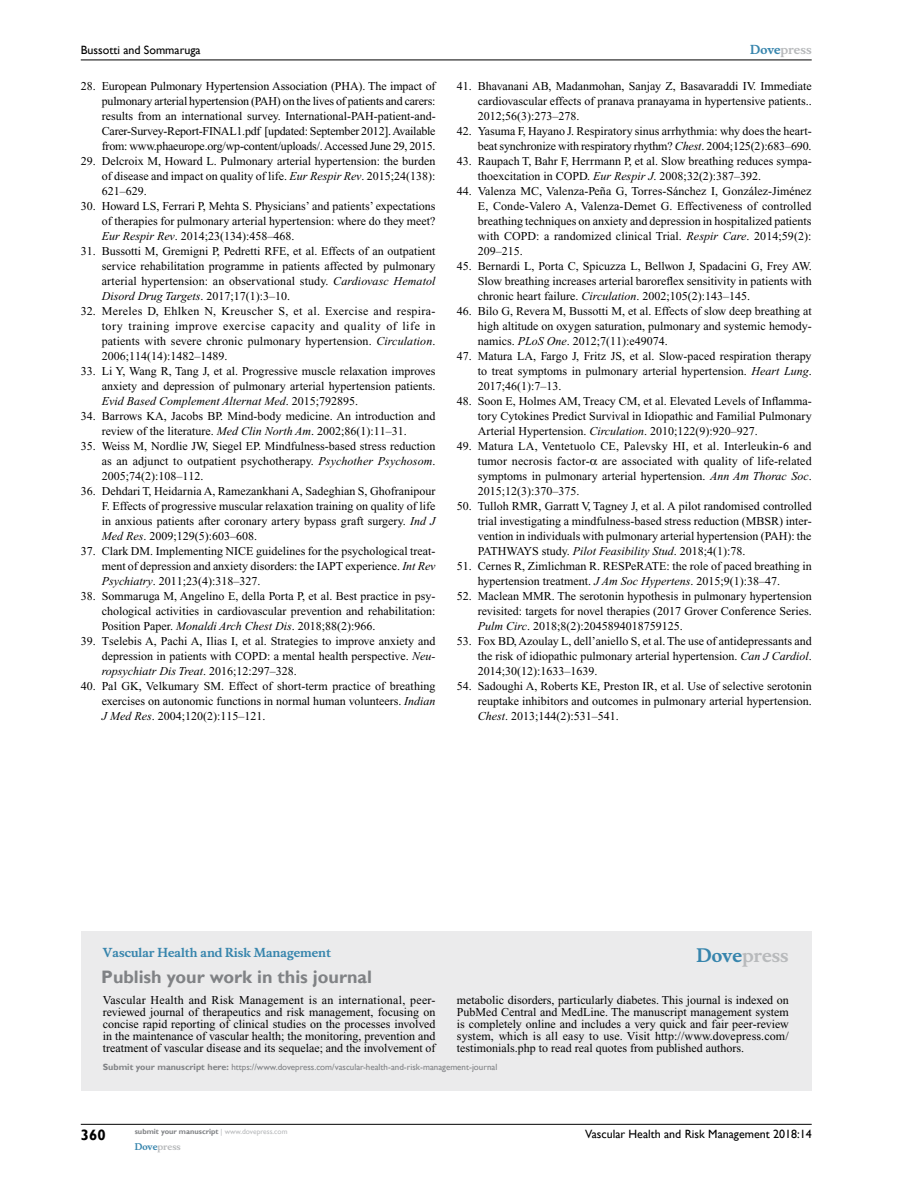
<style>
.page{position:relative;width:918px;height:1188px;background:#fff}
.page>*{position:absolute;margin:0;border:0;box-sizing:border-box;transform-origin:0 0}
.t1{font:700 18px "Gill Sans";color:#808285}
.t2{font:700 18px "Musee";color:#b8babc}
.t3{font:700 15px "Gill Sans";color:#000}
.t4{font:12px/15px "Times New Roman";color:#000;text-align:justify}
.t5{font:12px "Gill Sans";color:#000}
.t6{font:700 12px "Musee";color:#3785ad}
.t7{font:700 12px "Musee";color:#b8babc}
.t8{font:9px "Gill Sans";color:#808285}
.t9{font:700 9px "Musee";color:#b8babc}
.t10{font:700 7.5px "Gill Sans";color:#808285}
.s1{font-style:italic}
.s2{color:#3785ad}
.s3{font-weight:700}
.s4{font-weight:400;color:#b8babc}
</style>
<div class="page">
<div style="left:81px;top:931px;width:731px;height:159px;background:#ebebec"></div>
<hr style="left:81px;top:1124px;width:731px;height:1px;background:#000">
<hr style="left:81px;top:60px;width:731px;height:1px;background:#000">
<p class="t5" style="left:81px;top:43px;width:121px">Bussotti and Sommaruga</p>
<p class="t4" style="left:102px;top:79px;width:336px;text-indent:-21px">28. European Pulmonary Hypertension Association (PHA). The impact of pulmonary arterial hypertension (PAH) on the lives of patients and carers: results from an international survey. International-PAH-patient-and-Carer-Survey-Report-FINAL1.pdf [updated: September 2012]. Available from: www.phaeurope.org/wp-content/uploads/. Accessed June 29, 2015.</p>
<p class="t4" style="left:102px;top:154px;width:335px;text-indent:-21px">29. Delcroix M, Howard L. Pulmonary arterial hypertension: the burden of disease and impact on quality of life. <span class="s1">Eur Respir Rev</span>. 2015;24(138):<br>621–629.</p>
<p class="t4" style="left:102px;top:199px;width:335px;text-indent:-21px">30. Howard LS, Ferrari P, Mehta S. Physicians’ and patients’ expectations of therapies for pulmonary arterial hypertension: where do they meet?<br><span class="s1">Eur Respir Rev</span>. 2014;23(134):458–468.</p>
<p class="t4" style="left:102px;top:244px;width:335px;text-indent:-21px">31. Bussotti M, Gremigni P, Pedretti RFE, et al. Effects of an outpatient service rehabilitation programme in patients affected by pulmonary arterial hypertension: an observational study. <span class="s1">Cardiovasc Hematol Disord Drug Targets</span>. 2017;17(1):3–10.</p>
<p class="t4" style="left:102px;top:304px;width:335px;text-indent:-21px">32. Mereles D, Ehlken N, Kreuscher S, et al. Exercise and respira&shy;tory training improve exercise capacity and quality of life in patients with severe chronic pulmonary hypertension. <span class="s1">Circulation</span>.<br>2006;114(14):1482–1489.</p>
<p class="t4" style="left:102px;top:364px;width:335px;text-indent:-21px">33. Li Y, Wang R, Tang J, et al. Progressive muscle relaxation improves anxiety and depression of pulmonary arterial hypertension patients.<br><span class="s1">Evid Based Complement Alternat Med</span>. 2015;792895.</p>
<p class="t4" style="left:102px;top:409px;width:335px;text-indent:-21px">34. Barrows KA, Jacobs BP. Mind-body medicine. An introduction and review of the literature. <span class="s1">Med Clin North Am</span>. 2002;86(1):11–31.</p>
<p class="t4" style="left:102px;top:439px;width:335px;text-indent:-21px">35. Weiss M, Nordlie JW, Siegel EP. Mindfulness-based stress reduction as an adjunct to outpatient psychotherapy. <span class="s1">Psychother Psychosom</span>.<br>2005;74(2):108–112.</p>
<p class="t4" style="left:102px;top:484px;width:335px;text-indent:-21px">36. Dehdari T, Heidarnia A, Ramezankhani A, Sadeghian S, Ghofranipour F. Effects of progressive muscular relaxation training on quality of life in anxious patients after coronary artery bypass graft surgery. <span class="s1">Ind J Med Res</span>. 2009;129(5):603–608.</p>
<p class="t4" style="left:102px;top:544px;width:335px;text-indent:-21px">37. Clark DM. Implementing NICE guidelines for the psychological treat&shy;ment of depression and anxiety disorders: the IAPT experience. <span class="s1">Int Rev Psychiatry</span>. 2011;23(4):318–327.</p>
<p class="t4" style="left:102px;top:589px;width:335px;text-indent:-21px">38. Sommaruga M, Angelino E, della Porta P, et al. Best practice in psy&shy;chological activities in cardiovascular prevention and rehabilitation:<br>Position Paper. <span class="s1">Monaldi Arch Chest Dis</span>. 2018;88(2):966.</p>
<p class="t4" style="left:102px;top:634px;width:335px;text-indent:-21px">39. Tselebis A, Pachi A, Ilias I, et al. Strategies to improve anxiety and depression in patients with COPD: a mental health perspective. <span class="s1">Neu&shy;ropsychiatr Dis Treat</span>. 2016;12:297–328.</p>
<p class="t4" style="left:102px;top:679px;width:335px;text-indent:-21px">40. Pal GK, Velkumary SM. Effect of short-term practice of breathing exercises on autonomic functions in normal human volunteers. <span class="s1">Indian J Med Res</span>. 2004;120(2):115–121.</p>
<p class="t7" style="left:750px;top:43px;width:63px"><span class="s2">Dove</span>press</p>
<p class="t4" style="left:478px;top:79px;width:335px;text-indent:-21px">41. Bhavanani AB, Madanmohan, Sanjay Z, Basavaraddi IV. Immediate cardiovascular effects of pranava pranayama in hypertensive patients..<br>2012;56(3):273–278.</p>
<p class="t4" style="left:457px;top:124px;width:356px;text-align:right">42. Yasuma F, Hayano J. Respiratory sinus arrhythmia: why does the heart&shy;beat synchronize with respiratory rhythm? <span class="s1">Chest</span>. 2004;125(2):683–690.</p>
<p class="t4" style="left:478px;top:154px;width:335px;text-indent:-21px">43. Raupach T, Bahr F, Herrmann P, et al. Slow breathing reduces sympa&shy;thoexcitation in COPD. <span class="s1">Eur Respir J</span>. 2008;32(2):387–392.</p>
<p class="t4" style="left:478px;top:184px;width:335px;text-indent:-21px">44. Valenza MC, Valenza-Peña G, Torres-Sánchez I, González-Jiménez E, Conde-Valero A, Valenza-Demet G. Effectiveness of controlled breathing techniques on anxiety and depression in hospitalized patients with COPD: a randomized clinical Trial. <span class="s1">Respir Care</span>. 2014;59(2):<br>209–215.</p>
<p class="t4" style="left:478px;top:259px;width:335px;text-indent:-21px">45. Bernardi L, Porta C, Spicuzza L, Bellwon J, Spadacini G, Frey AW.<br>Slow breathing increases arterial baroreflex sensitivity in patients with chronic heart failure. <span class="s1">Circulation</span>. 2002;105(2):143–145.</p>
<p class="t4" style="left:478px;top:304px;width:335px;text-indent:-21px">46. Bilo G, Revera M, Bussotti M, et al. Effects of slow deep breathing at high altitude on oxygen saturation, pulmonary and systemic hemody&shy;namics. <span class="s1">PLoS One</span>. 2012;7(11):e49074.</p>
<p class="t4" style="left:478px;top:349px;width:335px;text-indent:-21px">47. Matura LA, Fargo J, Fritz JS, et al. Slow-paced respiration therapy to treat symptoms in pulmonary arterial hypertension. <span class="s1">Heart Lung</span>.<br>2017;46(1):7–13.</p>
<p class="t4" style="left:478px;top:394px;width:335px;text-indent:-21px">48. Soon E, Holmes AM, Treacy CM, et al. Elevated Levels of Inflamma&shy;tory Cytokines Predict Survival in Idiopathic and Familial Pulmonary Arterial Hypertension. <span class="s1">Circulation</span>. 2010;122(9):920–927.</p>
<p class="t4" style="left:478px;top:439px;width:335px;text-indent:-21px">49. Matura LA, Ventetuolo CE, Palevsky HI, et al. Interleukin-6 and tumor necrosis factor- are associated with quality of life-related symptoms in pulmonary arterial hypertension. <span class="s1">Ann Am Thorac Soc</span>.<br>2015;12(3):370–375.</p>
<p class="t4" style="left:478px;top:499px;width:335px;text-indent:-21px">50. Tulloh RMR, Garratt V, Tagney J, et al. A pilot randomised controlled trial investigating a mindfulness-based stress reduction (MBSR) inter&shy;vention in individuals with pulmonary arterial hypertension (PAH): the PATHWAYS study. <span class="s1">Pilot Feasibility Stud</span>. 2018;4(1):78.</p>
<p class="t4" style="left:478px;top:559px;width:335px;text-indent:-21px">51. Cernes R, Zimlichman R. RESPeRATE: the role of paced breathing in hypertension treatment. <span class="s1">J Am Soc Hypertens</span>. 2015;9(1):38–47.</p>
<p class="t4" style="left:478px;top:589px;width:335px;text-indent:-21px">52. Maclean MMR. The serotonin hypothesis in pulmonary hypertension revisited: targets for novel therapies (2017 Grover Conference Series.<br><span class="s1">Pulm Circ</span>. 2018;8(2):2045894018759125.</p>
<p class="t4" style="left:478px;top:634px;width:335px;text-indent:-21px">53. Fox BD, Azoulay L, dell’aniello S, et al. The use of antidepressants and the risk of idiopathic pulmonary arterial hypertension. <span class="s1">Can J Cardiol</span>.<br>2014;30(12):1633–1639.</p>
<p class="t4" style="left:478px;top:679px;width:335px;text-indent:-21px">54. Sadoughi A, Roberts KE, Preston IR, et al. Use of selective serotonin reuptake inhibitors and outcomes in pulmonary arterial hypertension.<br><span class="s1">Chest</span>. 2013;144(2):531–541.</p>
<p class="t6" style="left:103px;top:946px;width:230px">Vascular Health and Risk Management</p>
<h1 class="t1" style="left:101px;top:966px;width:272px">Publish your work in this journal</h1>
<h1 class="t2" style="left:697px;top:945px;width:94px"><span class="s2">Dove</span>press</h1>
<p class="t4" style="left:103px;top:994px;width:334px;line-height:12px">Vascular Health and Risk Management is an international, peer&shy;reviewed journal of therapeutics and risk management, focusing on concise rapid reporting of clinical studies on the processes involved in the maintenance of vascular health; the monitoring, prevention and treatment of vascular disease and its sequelae; and the involvement of</p>
<p class="t4" style="left:457px;top:994px;width:333px;line-height:12px">metabolic disorders, particularly diabetes. This journal is indexed on PubMed Central and MedLine. The manuscript management system is completely online and includes a very quick and fair peer-review system, which is all easy to use. Visit http://www.dovepress.com/ testimonials.php to read real quotes from published authors.</p>
<p class="t8" style="left:103px;top:1062px;width:396px"><span class="s3">Submit your manuscript here:</span> https://www.dovepress.com/vascular-health-and-risk-management-journal</p>
<p class="t3" style="left:81px;top:1126px;width:26px">360</p>
<p class="t10" style="left:135px;top:1127px;width:154px">submit your manuscript <span class="s4">| www.dovepress.com</span></p>
<p class="t9" style="left:135px;top:1141px;width:48px"><span class="s2">Dove</span>press</p>
<p class="t5" style="left:585px;top:1127px;width:228px">Vascular Health and Risk Management 2018:14</p>
</div>
